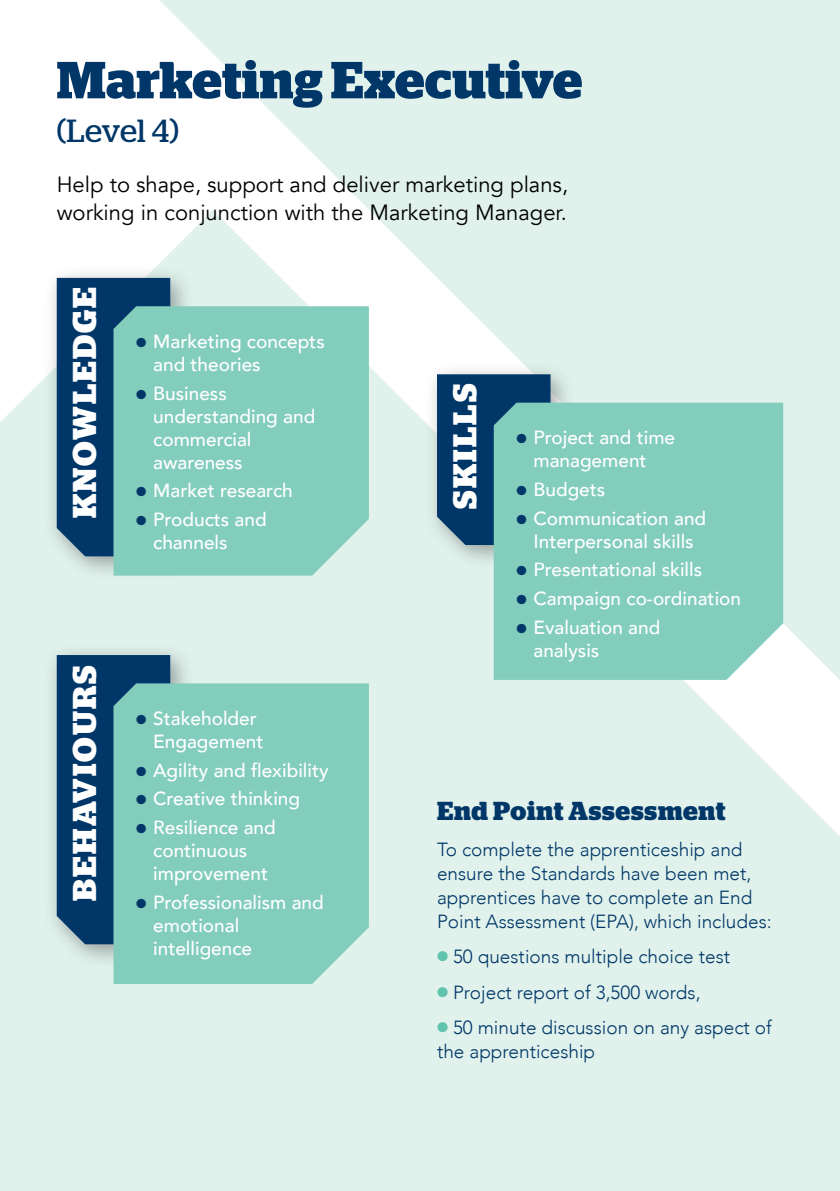
<style>
.page{position:relative;width:840px;height:1191px;background:#fff}
.page>*{position:absolute;margin:0;border:0;box-sizing:border-box;transform-origin:0 0}
.t1{font:700 52px "Stag";letter-spacing:.01em;color:#003768}
.t2{font:700 33px "Stag";letter-spacing:.07em;color:#fff}
.t3{font:32px "Stag";letter-spacing:.005em;color:#003768}
.t4{font:700 26px "Stag";letter-spacing:.03em;color:#003768}
.t5{font:22px/28px "Avenir";color:#000}
.t6{font:500 19px/23px "Avenir";color:#fff}
.t7{font:300 19px/24px "Avenir";color:#003768}
.s1{color:#003768}
.s2{color:#60c3ad}
</style>
<div class="page">
<div style="left:0;top:264px;width:839px;height:927px;background:#e1f2ec"></div>
<svg style="left:159px;top:0;width:680px;height:680px;fill:#e1f2ec"></svg>
<div style="left:43px;top:265px;width:151px;height:316px;background:#000;opacity:.35"></div>
<div style="left:57px;top:278px;width:113px;height:278px;background:#003768"></div>
<div style="left:423px;top:361px;width:151px;height:208px;background:#000;opacity:.35"></div>
<div style="left:437px;top:374px;width:113px;height:171px;background:#003768"></div>
<div style="left:43px;top:642px;width:151px;height:327px;background:#000;opacity:.35"></div>
<div style="left:57px;top:655px;width:113px;height:289px;background:#003768"></div>
<div style="left:113px;top:306px;width:256px;height:269px;background:#83cdbc"></div>
<div style="left:493px;top:403px;width:289px;height:277px;background:#83cdbc"></div>
<div style="left:113px;top:683px;width:256px;height:301px;background:#83cdbc"></div>
<h1 class="t1" style="left:57px;top:50px;width:526px">Marketing Executive</h1>
<h3 class="t3" style="left:57px;top:113px;width:124px">(Level 4)</h3>
<p class="t5" style="left:57px;top:171px;width:512px">Help to shape, support and deliver marketing plans, working in conjunction with the Marketing Manager.</p>
<h2 class="t2" style="left:65px;top:518px;width:232px;rotate:-90deg">Knowledge</h2>
<p class="t6" style="left:153px;top:329px;width:173px;text-indent:-17px"><span class="s1">●</span> Marketing concepts and theories</p>
<p class="t6" style="left:153px;top:380px;width:163px;text-indent:-17px"><span class="s1">●</span> Business understanding and commercial awareness</p>
<p class="t6" style="left:136px;top:478px;width:158px"><span class="s1">●</span> Market research</p>
<p class="t6" style="left:153px;top:507px;width:115px;text-indent:-17px"><span class="s1">●</span> Products and channels</p>
<h2 class="t2" style="left:65px;top:901px;width:237px;rotate:-90deg">Behaviours</h2>
<p class="t6" style="left:153px;top:706px;width:112px;text-indent:-17px"><span class="s1">●</span> Stakeholder<br>Engagement</p>
<p class="t6" style="left:136px;top:757px;width:194px"><span class="s1">●</span> Agility and flexibility</p>
<p class="t6" style="left:136px;top:786px;width:165px"><span class="s1">●</span> Creative thinking</p>
<p class="t6" style="left:153px;top:815px;width:124px;text-indent:-17px"><span class="s1">●</span> Resilience and continuous improvement</p>
<p class="t6" style="left:153px;top:889px;width:172px;text-indent:-17px"><span class="s1">●</span> Professionalism and emotional intelligence</p>
<h2 class="t2" style="left:445px;top:508px;width:126px;rotate:-90deg">Skills</h2>
<p class="t6" style="left:533px;top:425px;width:143px;text-indent:-17px"><span class="s1">●</span> Project and time management</p>
<p class="t6" style="left:516px;top:477px;width:90px"><span class="s1">●</span> Budgets</p>
<p class="t6" style="left:516px;top:505px;width:191px;text-align:center"><span class="s1">●</span> Communication and<br>I nterpersonal skills</p>
<p class="t6" style="left:516px;top:557px;width:187px"><span class="s1">●</span> Presentational skills</p>
<p class="t6" style="left:516px;top:586px;width:226px"><span class="s1">●</span> Campaign co-ordination</p>
<p class="t6" style="left:533px;top:614px;width:128px;text-indent:-17px"><span class="s1">●</span> Evaluation and analysis</p>
<h3 class="t4" style="left:437px;top:796px;width:290px">End Point Assessment</h3>
<p class="t7" style="left:437px;top:837px;width:336px">To complete the apprenticeship and ensure the Standards have been met, apprentices have to complete an End Point Assessment (EPA), which includes:</p>
<p class="t7" style="left:437px;top:944px;width:294px"><span class="s2">●</span> 50 questions multiple choice test</p>
<p class="t7" style="left:437px;top:980px;width:265px"><span class="s2">●</span> Project report of 3,500 words,</p>
<p class="t7" style="left:437px;top:1015px;width:336px"><span class="s2">●</span> 50 minute discussion on any aspect of the apprenticeship</p>
</div>
